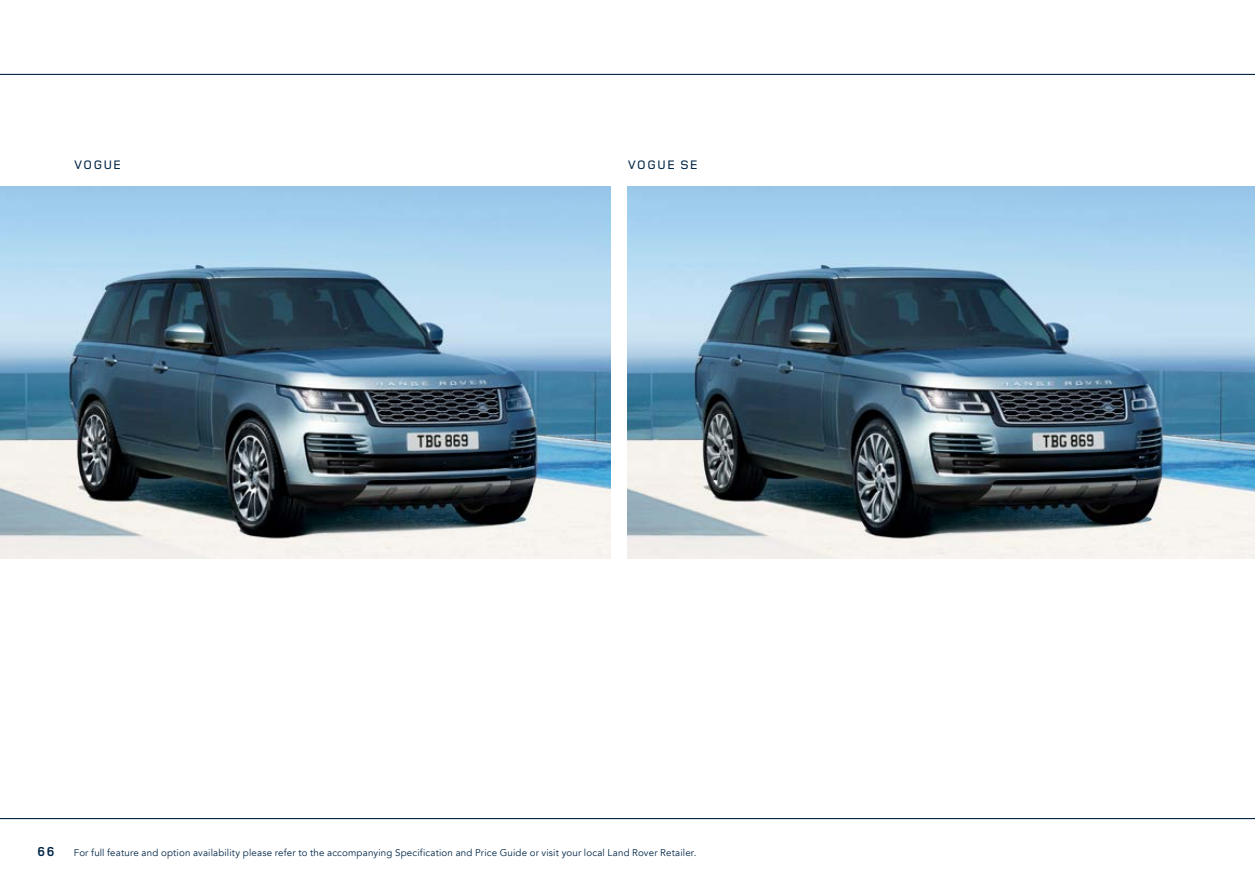
<style>
.page{position:relative;width:1255px;height:893px;background:#fff}
.page>*{position:absolute;margin:0;border:0;box-sizing:border-box;transform-origin:0 0}
.t1{font:700 13.5px "Land Rover Wide";color:#002647}
.t2{font:500 12.75px "Land Rover Wide";letter-spacing:.02em;color:#002647}
.t3{font:9.75px "Avenir LT Com";letter-spacing:.02em;color:#002647}
</style>
<div class="page">
<img style="left:0;top:186px;width:611px;height:372px">
<img style="left:627px;top:186px;width:627px;height:372px">
<hr style="left:0;top:74px;width:1254px;height:1px;background:#002647">
<hr style="left:0;top:818px;width:1254px;height:1px;background:#002647">
<h2 class="t2" style="left:74px;top:156px;width:50px">VOGUE</h2>
<h2 class="t2" style="left:627px;top:156px;width:72px">VOGUE SE</h2>
<h1 class="t1" style="left:37px;top:842px;width:20px">66</h1>
<p class="t3" style="left:74px;top:847px;width:624px">For full feature and option availability please refer to the accompanying Specification and Price Guide or visit your local Land Rover Retailer.</p>
</div>
